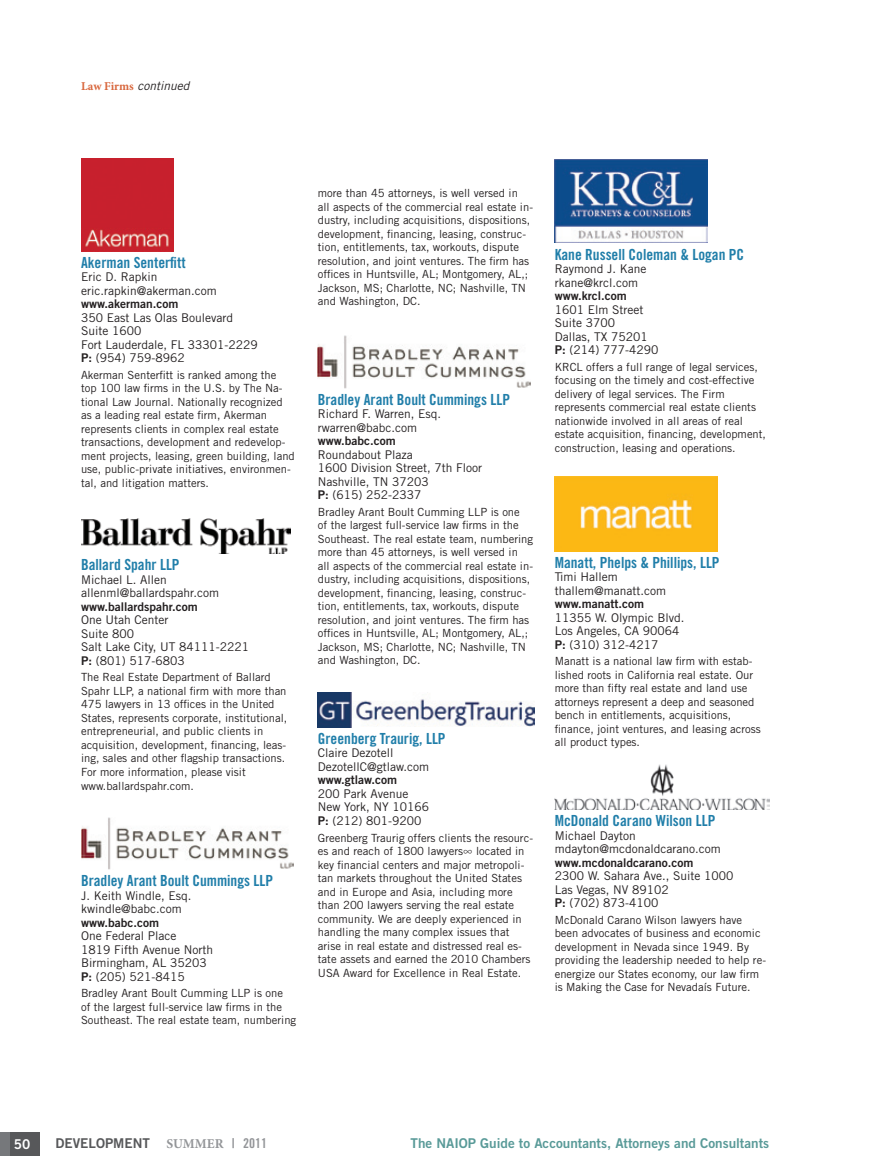
<style>
.page{position:relative;width:878px;height:1175px;background:#fff}
.page>*{position:absolute;margin:0;border:0;box-sizing:border-box;transform-origin:0 0}
.CompanyName{font:15.3px "Trade Gothic LT Std Bd Cn 20";color:#207ea9}
.t1{font:13.5px "Trade Gothic LT Std Bd 2";color:#599a98}
.t2{font:13.5px "Trade Gothic LT Std Bd 2";color:#57585a}
.t3{font:13.5px "Trade Gothic Bold Two";color:#fff}
.CapConText{font:12px "Trade Gothic LT Std";color:#231f20}
.WebAddress{font:12px "Trade Gothic LT Std Bd 2";color:#231f20}
.CapConText-2{font:italic 12px "Trade Gothic LT Std";color:#231f20}
.CapDescrption{font:11.25px/13.5px "Trade Gothic LT Std";color:#231f20}
.s1{font-family:"Minion Pro";font-weight:700;font-style:normal;color:#d8663c}
.s2{font-family:"Trade Gothic LT Std Bd 2"}
.s3{font-family:"Minion Pro";font-weight:700;color:#939598}
.s4{color:#939598}
.s5{font-family:"Trade Gothic LT Std Bd Cn 20";color:#939598}
</style>
<div class="page">
<div style="left:0;top:1132px;width:39px;height:23px;background:#57585a"></div>
<div style="left:0;top:1132px;width:9px;height:23px;background:#76787b"></div>
<img style="left:81px;top:159px;width:92px;height:92px">
<img style="left:81px;top:519px;width:210px;height:34px">
<img style="left:81px;top:817px;width:213px;height:52px">
<img style="left:318px;top:336px;width:212px;height:52px">
<img style="left:318px;top:692px;width:216px;height:35px">
<img style="left:554px;top:159px;width:153px;height:84px">
<img style="left:554px;top:476px;width:163px;height:75px">
<img style="left:554px;top:764px;width:216px;height:45px">
<p class="CapConText-2" style="left:81px;top:78px;width:110px"><span class="s1">Law Firms</span> continued</p>
<p class="CompanyName" style="left:81px;top:253px;width:106px">Akerman Senterfitt</p>
<p class="CapConText" style="left:81px;top:270px;width:78px">Eric D. Rapkin</p>
<p class="CapConText" style="left:81px;top:283px;width:137px">eric.rapkin@akerman.com</p>
<p class="WebAddress" style="left:81px;top:296px;width:99px">www.akerman.com</p>
<p class="CapConText" style="left:81px;top:310px;width:153px">350 East Las Olas Boulevard</p>
<p class="CapConText" style="left:81px;top:324px;width:62px">Suite 1600</p>
<p class="CapConText" style="left:81px;top:337px;width:178px">Fort Lauderdale, FL 33301-2229</p>
<p class="CapConText" style="left:81px;top:351px;width:105px"><span class="s2">P:</span> (954) 759-8962</p>
<p class="CapDescrption" style="left:81px;top:368px;width:215px">Akerman Senterfitt is ranked among the<br>top 100 law firms in the U.S. by The Na&shy;tional Law Journal. Nationally recognized as a leading real estate firm, Akerman represents clients in complex real estate transactions, development and redevelop&shy;ment projects, leasing, green building, land use, public-private initiatives, environmen&shy;tal, and litigation matters.</p>
<p class="CompanyName" style="left:81px;top:555px;width:100px">Ballard Spahr LLP</p>
<p class="CapConText" style="left:81px;top:572px;width:87px">Michael L. Allen</p>
<p class="CapConText" style="left:81px;top:585px;width:139px">allenml@ballardspahr.com</p>
<p class="WebAddress" style="left:81px;top:599px;width:118px">www.ballardspahr.com</p>
<p class="CapConText" style="left:81px;top:612px;width:89px">One Utah Center</p>
<p class="CapConText" style="left:81px;top:626px;width:54px">Suite 800</p>
<p class="CapConText" style="left:81px;top:639px;width:170px">Salt Lake City, UT 84111-2221</p>
<p class="CapConText" style="left:81px;top:653px;width:105px"><span class="s2">P:</span> (801) 517-6803</p>
<p class="CapDescrption" style="left:81px;top:670px;width:208px">The Real Estate Department of Ballard Spahr LLP, a national firm with more than 475 lawyers in 13 offices in the United States, represents corporate, institutional, entrepreneurial, and public clients in acquisition, development, financing, leas&shy;ing, sales and other flagship transactions.<br>For more information, please visit www.ballardspahr.com.</p>
<p class="CompanyName" style="left:81px;top:871px;width:194px">Bradley Arant Boult Cummings LLP</p>
<p class="CapConText" style="left:81px;top:888px;width:112px">J. Keith Windle, Esq.</p>
<p class="CapConText" style="left:81px;top:901px;width:102px">kwindle@babc.com</p>
<p class="WebAddress" style="left:81px;top:914px;width:80px">www.babc.com</p>
<p class="CapConText" style="left:81px;top:928px;width:97px">One Federal Place</p>
<p class="CapConText" style="left:81px;top:942px;width:134px">1819 Fifth Avenue North</p>
<p class="CapConText" style="left:81px;top:955px;width:127px">Birmingham, AL 35203</p>
<p class="CapConText" style="left:81px;top:969px;width:105px"><span class="s2">P:</span> (205) 521-8415</p>
<p class="CapDescrption" style="left:81px;top:986px;width:217px">Bradley Arant Boult Cumming LLP is one<br>of the largest full-service law firms in the<br>Southeast. The real estate team, numbering</p>
<p class="CapDescrption" style="left:318px;top:186px;width:217px">more than 45 attorneys, is well versed in<br>all aspects of the commercial real estate in&shy;dustry, including acquisitions, dispositions, development, financing, leasing, construc&shy;tion, entitlements, tax, workouts, dispute resolution, and joint ventures. The firm has offices in Huntsville, AL; Montgomery, AL,; Jackson, MS; Charlotte, NC; Nashville, TN and Washington, DC.</p>
<p class="CompanyName" style="left:318px;top:390px;width:194px">Bradley Arant Boult Cummings LLP</p>
<p class="CapConText" style="left:318px;top:406px;width:125px">Richard F. Warren, Esq.</p>
<p class="CapConText" style="left:318px;top:420px;width:101px">rwarren@babc.com</p>
<p class="WebAddress" style="left:318px;top:433px;width:80px">www.babc.com</p>
<p class="CapConText" style="left:318px;top:447px;width:97px">Roundabout Plaza</p>
<p class="CapConText" style="left:318px;top:460px;width:166px">1600 Division Street, 7th Floor</p>
<p class="CapConText" style="left:318px;top:474px;width:112px">Nashville, TN 37203</p>
<p class="CapConText" style="left:318px;top:487px;width:105px"><span class="s2">P:</span> (615) 252-2337</p>
<p class="CapDescrption" style="left:318px;top:505px;width:217px">Bradley Arant Boult Cumming LLP is one<br>of the largest full-service law firms in the Southeast. The real estate team, numbering more than 45 attorneys, is well versed in<br>all aspects of the commercial real estate in&shy;dustry, including acquisitions, dispositions, development, financing, leasing, construc&shy;tion, entitlements, tax, workouts, dispute resolution, and joint ventures. The firm has offices in Huntsville, AL; Montgomery, AL,; Jackson, MS; Charlotte, NC; Nashville, TN and Washington, DC.</p>
<p class="CompanyName" style="left:318px;top:729px;width:129px">Greenberg Traurig, LLP</p>
<p class="CapConText" style="left:318px;top:746px;width:77px">Claire Dezotell</p>
<p class="CapConText" style="left:318px;top:759px;width:113px">DezotellC@gtlaw.com</p>
<p class="WebAddress" style="left:318px;top:772px;width:81px">www.gtlaw.com</p>
<p class="CapConText" style="left:318px;top:786px;width:92px">200 Park Avenue</p>
<p class="CapConText" style="left:318px;top:800px;width:113px">New York, NY 10166</p>
<p class="CapConText" style="left:318px;top:813px;width:105px"><span class="s2">P:</span> (212) 801-9200</p>
<p class="CapDescrption" style="left:318px;top:830px;width:217px">Greenberg Traurig offers clients the resourc&shy;es and reach of 1800 lawyers∞ located in key financial centers and major metropoli&shy;tan markets throughout the United States and in Europe and Asia, including more than 200 lawyers serving the real estate community. We are deeply experienced in handling the many complex issues that arise in real estate and distressed real es&shy;tate assets and earned the 2010 Chambers USA Award for Excellence in Real Estate.</p>
<p class="CompanyName" style="left:554px;top:245px;width:191px">Kane Russell Coleman &amp; Logan PC</p>
<p class="CapConText" style="left:554px;top:261px;width:93px">Raymond J. Kane</p>
<p class="CapConText" style="left:554px;top:275px;width:85px">rkane@krcl.com</p>
<p class="WebAddress" style="left:554px;top:288px;width:73px">www.krcl.com</p>
<p class="CapConText" style="left:554px;top:302px;width:90px">1601 Elm Street</p>
<p class="CapConText" style="left:554px;top:315px;width:62px">Suite 3700</p>
<p class="CapConText" style="left:554px;top:329px;width:94px">Dallas, TX 75201</p>
<p class="CapConText" style="left:554px;top:342px;width:105px"><span class="s2">P:</span> (214) 777-4290</p>
<p class="CapDescrption" style="left:554px;top:360px;width:213px">KRCL offers a full range of legal services, focusing on the timely and cost-effective delivery of legal services. The Firm represents commercial real estate clients nationwide involved in all areas of real estate acquisition, financing, development, construction, leasing and operations.</p>
<p class="CompanyName" style="left:554px;top:553px;width:166px">Manatt, Phelps &amp; Phillips, LLP</p>
<p class="CapConText" style="left:554px;top:569px;width:65px">Timi Hallem</p>
<p class="CapConText" style="left:554px;top:583px;width:113px">thallem@manatt.com</p>
<p class="WebAddress" style="left:554px;top:596px;width:91px">www.manatt.com</p>
<p class="CapConText" style="left:554px;top:610px;width:131px">11355 W. Olympic Blvd.</p>
<p class="CapConText" style="left:554px;top:623px;width:126px">Los Angeles, CA 90064</p>
<p class="CapConText" style="left:554px;top:637px;width:105px"><span class="s2">P:</span> (310) 312-4217</p>
<p class="CapDescrption" style="left:554px;top:654px;width:207px">Manatt is a national law firm with estab&shy;lished roots in California real estate. Our more than fifty real estate and land use attorneys represent a deep and seasoned bench in entitlements, acquisitions, finance, joint ventures, and leasing across all product types.</p>
<p class="CompanyName" style="left:554px;top:811px;width:162px">McDonald Carano Wilson LLP</p>
<p class="CapConText" style="left:554px;top:828px;width:82px">Michael Dayton</p>
<p class="CapConText" style="left:554px;top:841px;width:167px">mdayton@mcdonaldcarano.com</p>
<p class="WebAddress" style="left:554px;top:855px;width:140px">www.mcdonaldcarano.com</p>
<p class="CapConText" style="left:554px;top:868px;width:180px">2300 W. Sahara Ave., Suite 1000</p>
<p class="CapConText" style="left:554px;top:882px;width:116px">Las Vegas, NV 89102</p>
<p class="CapConText" style="left:554px;top:895px;width:105px"><span class="s2">P:</span> (702) 873-4100</p>
<p class="CapDescrption" style="left:554px;top:913px;width:213px">McDonald Carano Wilson lawyers have been advocates of business and economic development in Nevada since 1949. By providing the leadership needed to help re&shy;energize our States economy, our law firm is Making the Case for Nevadaís Future.</p>
<p class="t3" style="left:14px;top:1135px;width:18px">50</p>
<p class="t2" style="left:56px;top:1134px;width:213px">DEVELOPMENT <span class="s3">SUMMER</span> <span class="s4">|</span> <span class="s5">2011</span></p>
<p class="t1" style="left:410px;top:1134px;width:360px">The NAIOP Guide to Accountants, Attorneys and Consultants</p>
</div>
